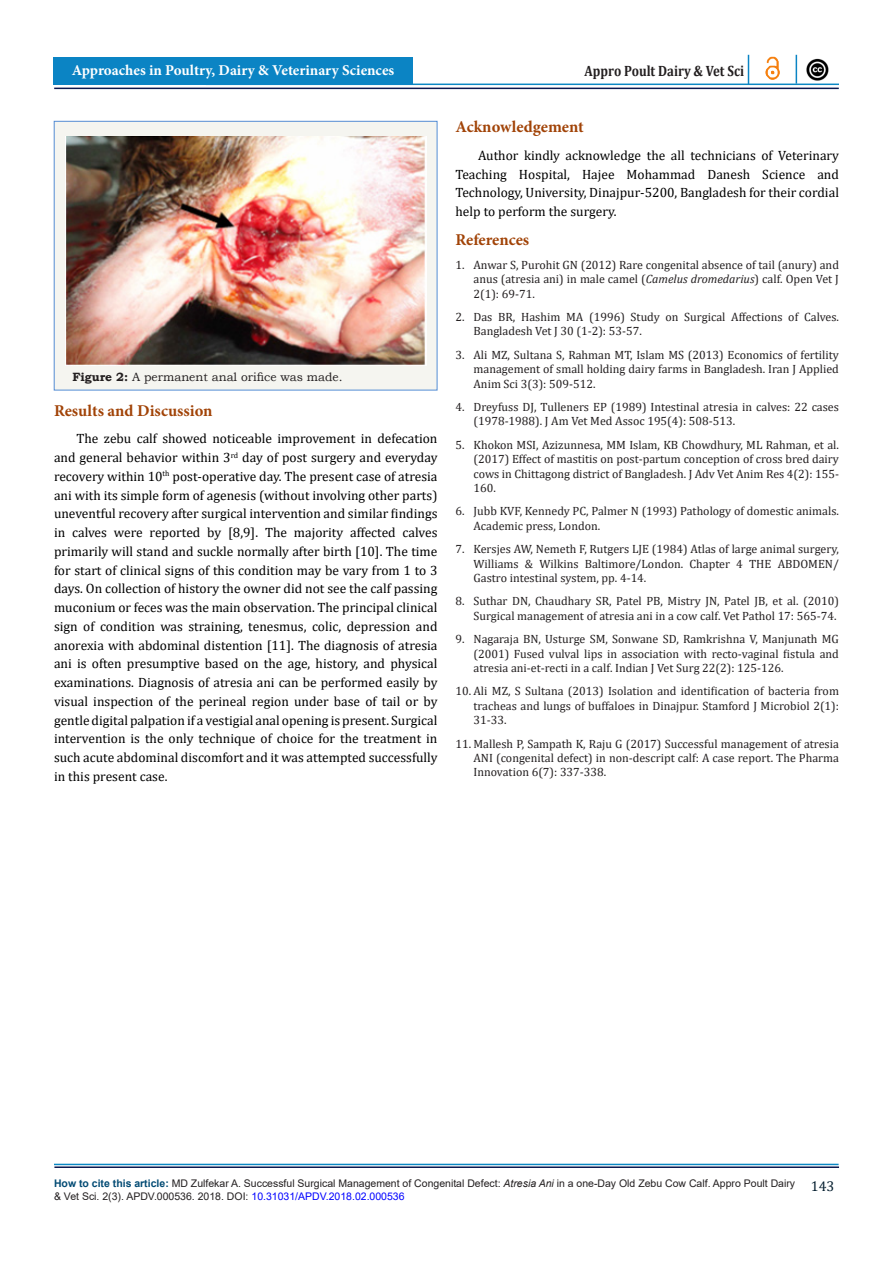
<style>
.page{position:relative;width:893px;height:1263px;background:#fff}
.page>*{position:absolute;margin:0;border:0;box-sizing:border-box;transform-origin:0 0}
.t1{font:700 16.5px "Minion Pro";color:#a14307}
.t2{font:700 15px "Minion Pro";color:#fff}
.t3{font:700 15px "Cambria";color:#231f20;scale:.86 1}
.t4{font:14.25px "Cambria";color:#021c2d}
.t5{font:13.5px/18.8px "Cambria";color:#000;text-align:justify}
.t6{font:12px/14.4px "Cambria";color:#231f20;text-align:justify}
.t7{font:12px "Bookman Old Style";color:#231f20}
.t8{font:10.5px/13.5px "Arial";color:#231f20}
.s1{font-weight:700}
.s2{font-style:italic}
.s3{font-weight:700;color:#034b74}
.s4{color:#00f}
</style>
<div class="page">
<hr style="left:54px;top:88px;width:785px;height:1px;background:#0b184f">
<hr style="left:206px;top:84px;width:633px;height:1px;background:#0b88c4">
<svg style="left:748px;top:55px;width:1px;height:29px"></svg>
<svg style="left:796px;top:55px;width:1px;height:29px"></svg>
<img style="left:765px;top:57px;width:15px;height:23px">
<hr style="left:54px;top:1164px;width:785px;height:1px;background:#0b88c4">
<hr style="left:54px;top:1166px;width:785px;height:2px;background:#0b184f">
<img style="left:806px;top:58px;width:22px;height:22px">
<div style="left:54px;top:58px;width:359px;height:27px;background:#0b84c4"></div>
<div style="left:54px;top:121px;width:383px;height:269px;background:#f5f5f0"></div>
<div style="left:54px;top:121px;width:383px;height:269px;border:1px solid #548dd4"></div>
<img style="left:65px;top:136px;width:361px;height:229px">
<p class="t2" style="left:72px;top:60px;width:324px">Approaches in Poultry, Dairy &amp; Veterinary Sciences</p>
<p class="t3" style="left:585px;top:60px;width:187px">Appro Poult Dairy &amp; Vet Sci</p>
<p class="t7" style="left:72px;top:369px;width:272px"><span class="s1">Figure 2:</span> A permanent anal orifice was made.</p>
<p class="t1" style="left:54px;top:399px;width:160px">Results and Discussion</p>
<p class="t5" style="left:54px;top:429px;width:385px;text-indent:22px">The zebu calf showed noticeable improvement in defecation and general behavior within 3<sup>rd</sup> day of post surgery and everyday recovery within 10<sup>th</sup> post-operative day. The present case of atresia ani with its simple form of agenesis (without involving other parts) uneventful recovery after surgical intervention and similar findings in calves were reported by [8,9]. The majority affected calves primarily will stand and suckle normally after birth [10]. The time for start of clinical signs of this condition may be vary from 1 to 3 days. On collection of history the owner did not see the calf passing muconium or feces was the main observation. The principal clinical sign of condition was straining, tenesmus, colic, depression and anorexia with abdominal distention [11]. The diagnosis of atresia ani is often presumptive based on the age, history, and physical examinations. Diagnosis of atresia ani can be performed easily by visual inspection of the perineal region under base of tail or by gentle digital palpation if a vestigial anal opening is present. Surgical intervention is the only technique of choice for the treatment in such acute abdominal discomfort and it was attempted successfully in this present case.</p>
<p class="t1" style="left:455px;top:115px;width:130px">Acknowledgement</p>
<p class="t5" style="left:455px;top:146px;width:385px;text-indent:22px">Author kindly acknowledge the all technicians of Veterinary Teaching Hospital, Hajee Mohammad Danesh Science and Technology, University, Dinajpur-5200, Bangladesh for their cordial help to perform the surgery.</p>
<p class="t1" style="left:455px;top:228px;width:75px">References</p>
<p class="t6" style="left:473px;top:257px;width:367px;text-indent:-18px">1. Anwar S, Purohit GN (2012) Rare congenital absence of tail (anury) and anus (atresia ani) in male camel (<span class="s2">Camelus dromedarius</span>) calf. Open Vet J 2(1): 69-71.</p>
<p class="t6" style="left:473px;top:310px;width:367px;text-indent:-18px">2. Das BR, Hashim MA (1996) Study on Surgical Affections of Calves.<br>Bangladesh Vet J 30 (1-2): 53-57.</p>
<p class="t6" style="left:473px;top:347px;width:367px;text-indent:-18px">3. Ali MZ, Sultana S, Rahman MT, Islam MS (2013) Economics of fertility management of small holding dairy farms in Bangladesh. Iran J Applied Anim Sci 3(3): 509-512.</p>
<p class="t6" style="left:473px;top:400px;width:367px;text-indent:-18px">4. Dreyfuss DJ, Tulleners EP (1989) Intestinal atresia in calves: 22 cases (1978-1988). J Am Vet Med Assoc 195(4): 508-513.</p>
<p class="t6" style="left:473px;top:437px;width:367px;text-indent:-18px">5. Khokon MSI, Azizunnesa, MM Islam, KB Chowdhury, ML Rahman, et al. (2017) Effect of mastitis on post-partum conception of cross bred dairy cows in Chittagong district of Bangladesh. J Adv Vet Anim Res 4(2): 155- 160.</p>
<p class="t6" style="left:473px;top:504px;width:367px;text-indent:-18px">6. Jubb KVF, Kennedy PC, Palmer N (1993) Pathology of domestic animals.<br>Academic press, London.</p>
<p class="t6" style="left:473px;top:542px;width:367px;text-indent:-18px">7. Kersjes AW, Nemeth F, Rutgers LJE (1984) Atlas of large animal surgery, Williams &amp; Wilkins Baltimore/London. Chapter 4 THE ABDOMEN/ Gastro intestinal system, pp. 4-14.</p>
<p class="t6" style="left:455px;top:594px;width:385px;text-align:right">8. Suthar DN, Chaudhary SR, Patel PB, Mistry JN, Patel JB, et al. (2010)<br>Surgical management of atresia ani in a cow calf. Vet Pathol 17: 565-74.</p>
<p class="t6" style="left:473px;top:632px;width:367px;text-indent:-18px">9. Nagaraja BN, Usturge SM, Sonwane SD, Ramkrishna V, Manjunath MG (2001) Fused vulval lips in association with recto-vaginal fistula and atresia ani-et-recti in a calf. Indian J Vet Surg 22(2): 125-126.</p>
<p class="t6" style="left:473px;top:684px;width:367px;text-indent:-18px">10. Ali MZ, S Sultana (2013) Isolation and identification of bacteria from tracheas and lungs of buffaloes in Dinajpur. Stamford J Microbiol 2(1):<br>31-33.</p>
<p class="t6" style="left:473px;top:736px;width:367px;text-indent:-18px">11. Mallesh P, Sampath K, Raju G (2017) Successful management of atresia ANI (congenital defect) in non-descript calf: A case report. The Pharma Innovation 6(7): 337-338.</p>
<p class="t8" style="left:54px;top:1176px;width:743px"><span class="s3">How to cite this article:</span> MD Zulfekar A. Successful Surgical Management of Congenital Defect: <span class="s2">Atresia Ani</span> in a one-Day Old Zebu Cow Calf. Appro Poult Dairy &amp; Vet Sci. 2(3). APDV.000536. 2018. DOI: <span class="s4">10.31031/APDV.2018.02.000536</span></p>
<p class="t4" style="left:811px;top:1178px;width:25px">143</p>
</div>
